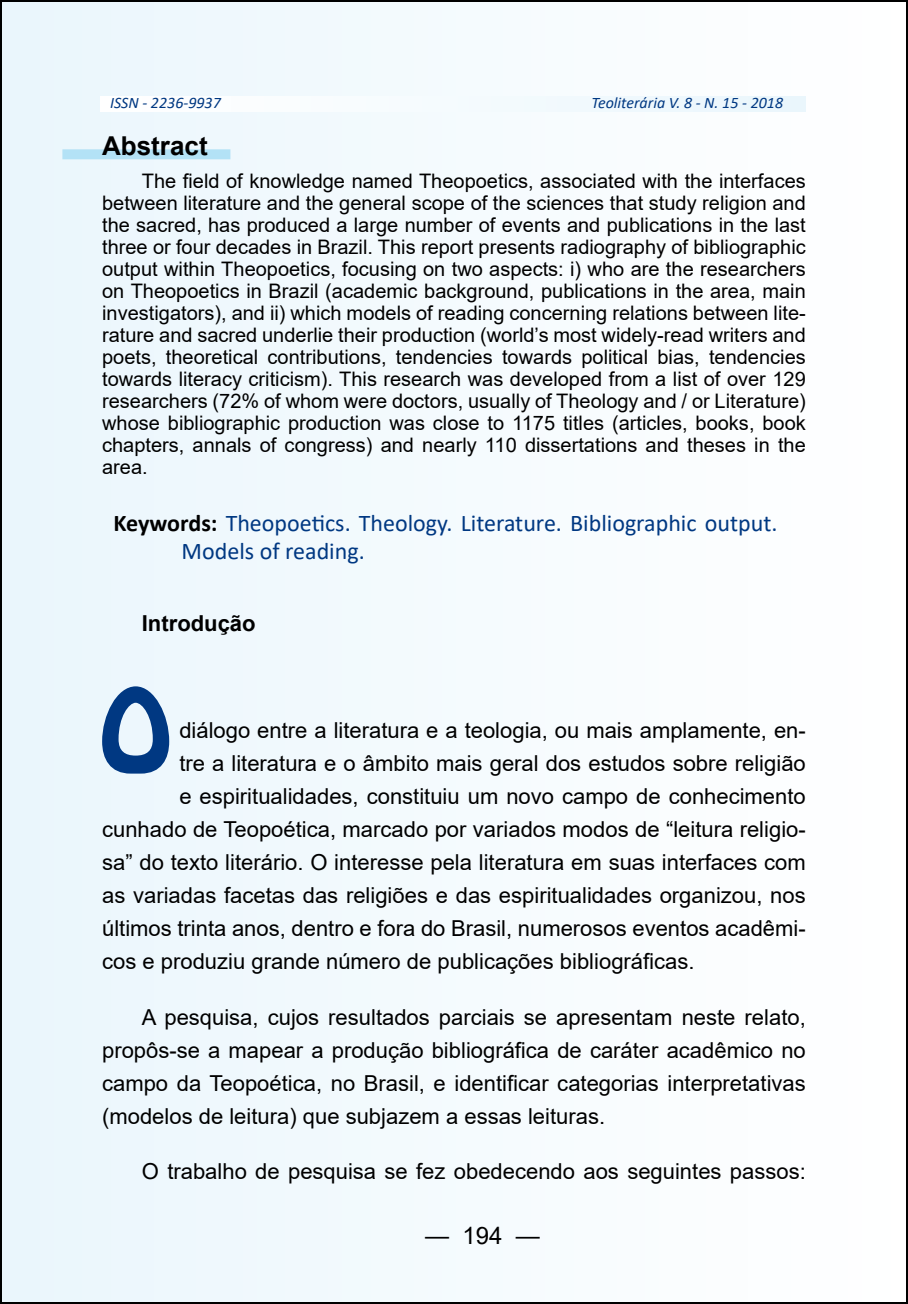
<style>
.page{position:relative;width:908px;height:1304px;background:#fff}
.page>*{position:absolute;margin:0;border:0;box-sizing:border-box;transform-origin:0 0}
.t1{font:101.2px "Hobo Std";color:#003882}
.t2{font:700 26px "Arial";color:#000}
.t3{font:24px/28px "Calibri";color:#003882}
.t4{font:24px "Arial";color:#000}
.t5{font:22px/33px "Arial";color:#000;text-align:justify}
.t6{font:700 22px "Arial";color:#000}
.t7{font:20px/22px "Arial";color:#000;text-align:justify}
.t8{font:italic 16px "Calibri";color:#003882}
.s1{font-weight:700;color:#000}
</style>
<div class="page">
<div style="left:1px;top:1px;width:905px;height:1302px;background:#f4fbfe"></div>
<div style="left:62px;top:149px;width:168px;height:10px;background:#b3e2f6"></div>
<p class="t8" style="left:110px;top:92px;width:112px">ISSN - 2236-9937</p>
<p class="t8" style="left:591px;top:92px;width:193px">Teoliterária V. 8 - N. 15 - 2018</p>
<h2 class="t2" style="left:102px;top:128px;width:107px">Abstract</h2>
<p class="t7" style="left:102px;top:170px;width:704px;text-indent:40px">The field of knowledge named Theopoetics, associated with the interfaces between literature and the general scope of the sciences that study religion and the sacred, has produced a large number of events and publications in the last three or four decades in Brazil. This report presents radiography of bibliographic output within Theopoetics, focusing on two aspects: i) who are the researchers on Theopoetics in Brazil (academic background, publications in the area, main investigators), and ii) which models of reading concerning relations between lite&shy;rature and sacred underlie their production (world’s most widely-read writers and poets, theoretical contributions, tendencies towards political bias, tendencies towards literacy criticism). This research was developed from a list of over 129 researchers (72% of whom were doctors, usually of Theology and / or Literature) whose bibliographic production was close to 1175 titles (articles, books, book chapters, annals of congress) and nearly 110 dissertations and theses in the area.</p>
<p class="t3" style="left:181px;top:508px;width:597px;text-indent:-68px"><span class="s1">Keywords:</span> Theopoetics. Theology. Literature. Bibliographic output.<br>Models of reading.</p>
<p class="t6" style="left:142px;top:608px;width:115px">Introdução</p>
<h1 class="t1" style="left:100px;top:661px;width:74px">O</h1>
<p class="t5" style="left:179px;top:714px;width:627px">diálogo entre a literatura e a teologia, ou mais amplamente, en-</p>
<p class="t5" style="left:179px;top:747px;width:627px">tre a literatura e o âmbito mais geral dos estudos sobre religião</p>
<p class="t5" style="left:179px;top:780px;width:627px">e espiritualidades, constituiu um novo campo de conhecimento</p>
<p class="t5" style="left:102px;top:813px;width:704px">cunhado de Teopoética, marcado por variados modos de “leitura religio-</p>
<p class="t5" style="left:102px;top:846px;width:704px">sa” do texto literário. O interesse pela literatura em suas interfaces com</p>
<p class="t5" style="left:102px;top:879px;width:704px">as variadas facetas das religiões e das espiritualidades organizou, nos</p>
<p class="t5" style="left:102px;top:912px;width:704px">últimos trinta anos, dentro e fora do Brasil, numerosos eventos acadêmi-</p>
<p class="t5" style="left:102px;top:945px;width:593px">cos e produziu grande número de publicações bibliográficas.</p>
<p class="t5" style="left:102px;top:1000px;width:704px;text-indent:40px">A pesquisa, cujos resultados parciais se apresentam neste relato, propôs-se a mapear a produção bibliográfica de caráter acadêmico no campo da Teopoética, no Brasil, e identificar categorias interpretativas (modelos de leitura) que subjazem a essas leituras.</p>
<p class="t5" style="left:142px;top:1155px;width:665px">O trabalho de pesquisa se fez obedecendo aos seguintes passos:</p>
<p class="t4" style="left:425px;top:1218px;width:116px">— 194 —</p>
</div>
